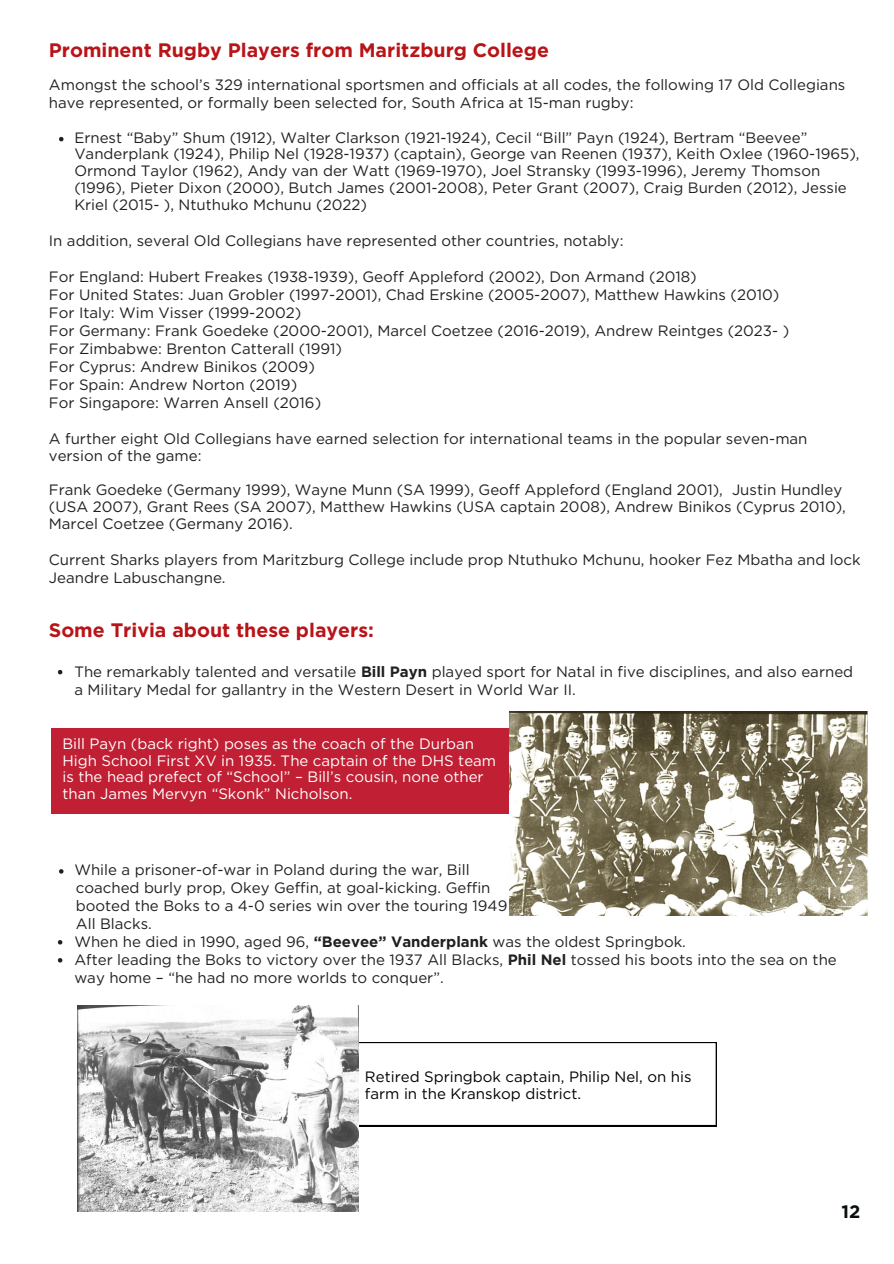
<style>
.page{position:relative;width:894px;height:1264px;background:#fff}
.page>*{position:absolute;margin:0;border:0;box-sizing:border-box;transform-origin:0 0}
.t1{font:700 19.5px "Gotham";color:#b91418}
.t2{font:700 18px "Gotham";color:#090f10}
.t3{font:15px/18px "Gotham";color:#231f20}
.t4{font:15px/16.8px "Gotham";color:#fff}
.t5{font:15px/16.8px "Gotham";color:#000}
.s1{font-weight:700}
</style>
<div class="page">
<svg style="left:59px;top:137px;width:4px;height:4px"></svg>
<svg style="left:58px;top:670px;width:4px;height:4px"></svg>
<svg style="left:59px;top:869px;width:4px;height:4px"></svg>
<svg style="left:58px;top:940px;width:4px;height:4px"></svg>
<svg style="left:58px;top:958px;width:4px;height:4px"></svg>
<div style="left:52px;top:728px;width:457px;height:85px;background:#c11f33"></div>
<img style="left:509px;top:712px;width:359px;height:203px">
<svg style="left:358px;top:1042px;width:358px;height:83px"></svg>
<img style="left:78px;top:1005px;width:280px;height:206px">
<h1 class="t1" style="left:49px;top:39px;width:501px">Prominent Rugby Players from Maritzburg College</h1>
<p class="t3" style="left:49px;top:75px;width:797px">Amongst the school’s 329 international sportsmen and officials at all codes, the following 17 Old Collegians have represented, or formally been selected for, South Africa at 15-man rugby:</p>
<p class="t3" style="left:74px;top:128px;width:786px;line-height:16.8px">Ernest “Baby” Shum (1912), Walter Clarkson (1921-1924), Cecil “Bill” Payn (1924), Bertram “Beevee” Vanderplank (1924), Philip Nel (1928-1937) (captain), George van Reenen (1937), Keith Oxlee (1960-1965), Ormond Taylor (1962), Andy van der Watt (1969-1970), Joel Stransky (1993-1996), Jeremy Thomson (1996), Pieter Dixon (2000), Butch James (2001-2008), Peter Grant (2007), Craig Burden (2012), Jessie Kriel (2015- ), Ntuthuko Mchunu (2022)</p>
<p class="t3" style="left:49px;top:231px;width:576px">In addition, several Old Collegians have represented other countries, notably:</p>
<p class="t3" style="left:49px;top:267px;width:741px">For England: Hubert Freakes (1938-1939), Geoff Appleford (2002), Don Armand (2018)<br>For United States: Juan Grobler (1997-2001), Chad Erskine (2005-2007), Matthew Hawkins (2010)<br>For Italy: Wim Visser (1999-2002)<br>For Germany: Frank Goedeke (2000-2001), Marcel Coetzee (2016-2019), Andrew Reintges (2023- )<br>For Zimbabwe: Brenton Catterall (1991)<br>For Cyprus: Andrew Binikos (2009)<br>For Spain: Andrew Norton (2019)<br>For Singapore: Warren Ansell (2016)</p>
<p class="t3" style="left:49px;top:430px;width:760px;line-height:16.8px">A further eight Old Collegians have earned selection for international teams in the popular seven-man version of the game:</p>
<p class="t3" style="left:49px;top:481px;width:798px;line-height:16.8px">Frank Goedeke (Germany 1999), Wayne Munn (SA 1999), Geoff Appleford (England 2001), Justin Hundley (USA 2007), Grant Rees (SA 2007), Matthew Hawkins (USA captain 2008), Andrew Binikos (Cyprus 2010),<br>Marcel Coetzee (Germany 2016).</p>
<p class="t3" style="left:49px;top:550px;width:813px">Current Sharks players from Maritzburg College include prop Ntuthuko Mchunu, hooker Fez Mbatha and lock<br>Jeandre Labuschangne.</p>
<h1 class="t1" style="left:49px;top:618px;width:326px">Some Trivia about these players:</h1>
<p class="t3" style="left:74px;top:662px;width:780px">The remarkably talented and versatile <span class="s1">Bill Payn</span> played sport for Natal in five disciplines, and also earned a Military Medal for gallantry in the Western Desert in World War II.</p>
<p class="t4" style="left:62px;top:734px;width:435px">Bill Payn (back right) poses as the coach of the Durban High School First XV in 1935. The captain of the DHS team is the head prefect of “School” – Bill’s cousin, none other than James Mervyn “Skonk” Nicholson.</p>
<p class="t3" style="left:74px;top:860px;width:763px">While a prisoner-of-war in Poland during the war, Bill<br>coached burly prop, Okey Geffin, at goal-kicking. Geffin<br>booted the Boks to a 4-0 series win over the touring 1949<br>All Blacks.<br>When he died in 1990, aged 96, <span class="s1">“Beevee” Vanderplank</span> was the oldest Springbok.<br>After leading the Boks to victory over the 1937 All Blacks, <span class="s1">Phil Nel</span> tossed his boots into the sea on the way home – “he had no more worlds to conquer”.</p>
<p class="t5" style="left:365px;top:1068px;width:328px">Retired Springbok captain, Philip Nel, on his farm in the Kranskop district.</p>
<p class="t2" style="left:841px;top:1200px;width:20px">12</p>
</div>
